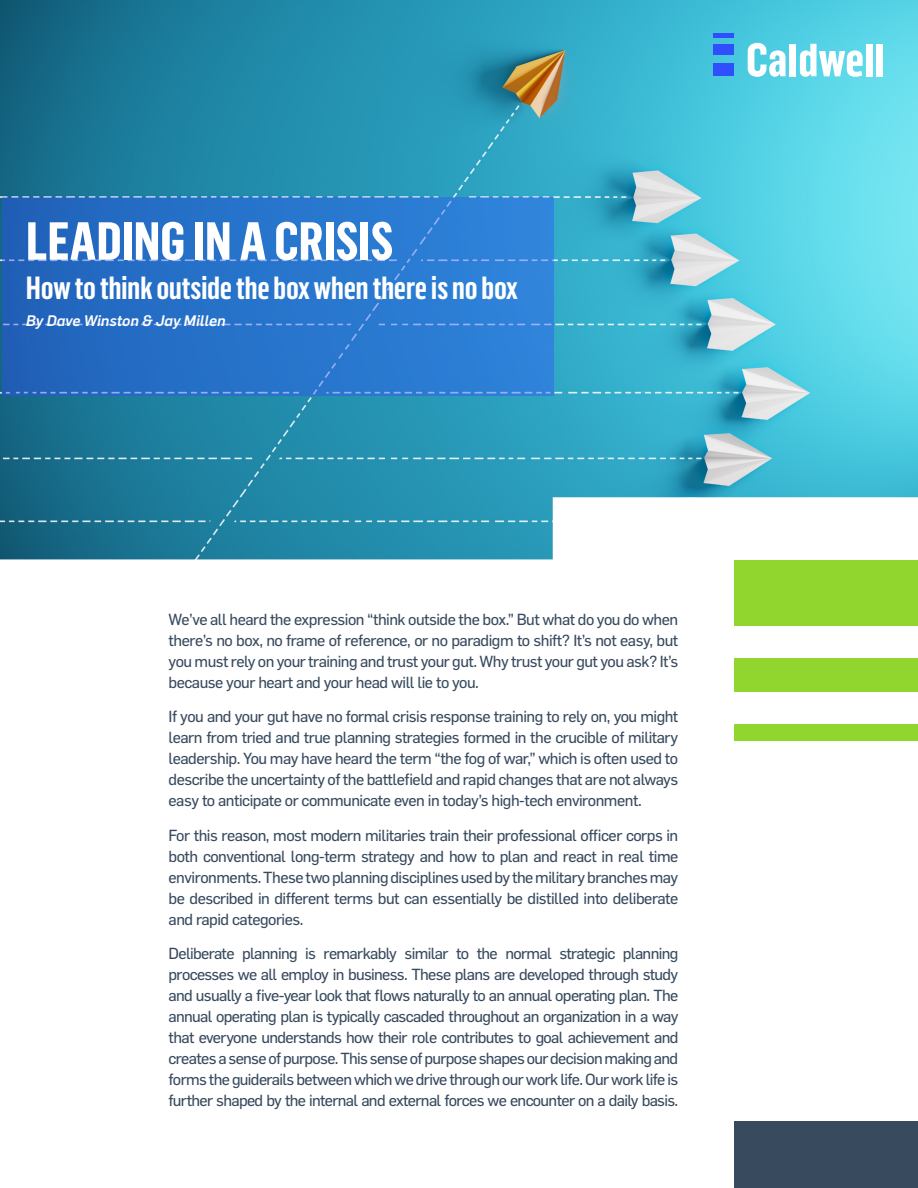
<style>
.page{position:relative;width:918px;height:1188px;background:#fff}
.page>*{position:absolute;margin:0;border:0;box-sizing:border-box;transform-origin:0 0}
.Cover_Head{font:700 52.5px "Flama Condensed";color:#fff}
.Cover_Subhead_KO{font:600 31.5px "Flama Condensed";letter-spacing:-.015em;color:#fff}
.Body_single_column{font:15.75px/21px "Flama Basic";letter-spacing:-.03em;color:#384a5e;text-align:justify}
.Cover_Subhead_KO-2{font:italic 500 15px "Flama";color:#fff}
</style>
<div class="page">
<img style="left:0;top:0;width:918px;height:559px">
<div style="left:734px;top:560px;width:184px;height:66px;background:#91d62e"></div>
<div style="left:734px;top:1121px;width:184px;height:67px;background:#384a5e"></div>
<div style="left:734px;top:658px;width:184px;height:34px;background:#91d62e"></div>
<div style="left:734px;top:724px;width:184px;height:17px;background:#91d62e"></div>
<hr style="left:714px;top:33px;width:20px;height:4px;background:#304ffc">
<div style="left:714px;top:44px;width:20px;height:11px;background:#304ffc"></div>
<div style="left:714px;top:63px;width:20px;height:13px;background:#304ffc"></div>
<svg style="left:748px;top:43px;width:38px;height:34px"></svg>
<div style="left:790px;top:44px;width:6px;height:32px;background:#fff"></div>
<div style="left:866px;top:44px;width:6px;height:32px;background:#fff"></div>
<div style="left:877px;top:44px;width:6px;height:32px;background:#fff"></div>
<svg style="left:800px;top:44px;width:63px;height:33px"></svg>
<svg style="left:2px;top:197px;width:552px;height:199px;background:#2974cb"></svg>
<p class="Cover_Head" style="left:26px;top:208px;width:369px">LEADING IN A CRISIS</p>
<p class="Cover_Subhead_KO" style="left:26px;top:268px;width:494px">How to think outside the box when there is no box</p>
<p class="Cover_Subhead_KO-2" style="left:26px;top:311px;width:201px">By Dave Winston &amp; Jay Millen</p>
<p class="Body_single_column" style="left:169px;top:608px;width:511px">We’ve all heard the expression “think outside the box.” But what do you do when there’s no box, no frame of reference, or no paradigm to shift? It’s not easy, but you must rely on your training and trust your gut. Why trust your gut you ask? It’s because your heart and your head will lie to you.</p>
<p class="Body_single_column" style="left:169px;top:705px;width:511px">If you and your gut have no formal crisis response training to rely on, you might learn from tried and true planning strategies formed in the crucible of military leadership. You may have heard the term “the fog of war,” which is often used to describe the uncertainty of the battlefield and rapid changes that are not always easy to anticipate or communicate even in today’s high-tech environment.</p>
<p class="Body_single_column" style="left:169px;top:824px;width:511px">For this reason, most modern militaries train their professional officer corps in both conventional long-term strategy and how to plan and react in real time environments. These two planning disciplines used by the military branches may be described in different terms but can essentially be distilled into deliberate and rapid categories.</p>
<p class="Body_single_column" style="left:169px;top:942px;width:511px">Deliberate planning is remarkably similar to the normal strategic planning processes we all employ in business. These plans are developed through study and usually a five-year look that flows naturally to an annual operating plan. The annual operating plan is typically cascaded throughout an organization in a way that everyone understands how their role contributes to goal achievement and creates a sense of purpose. This sense of purpose shapes our decision making and forms the guiderails between which we drive through our work life. Our work life is further shaped by the internal and external forces we encounter on a daily basis.</p>
</div>
